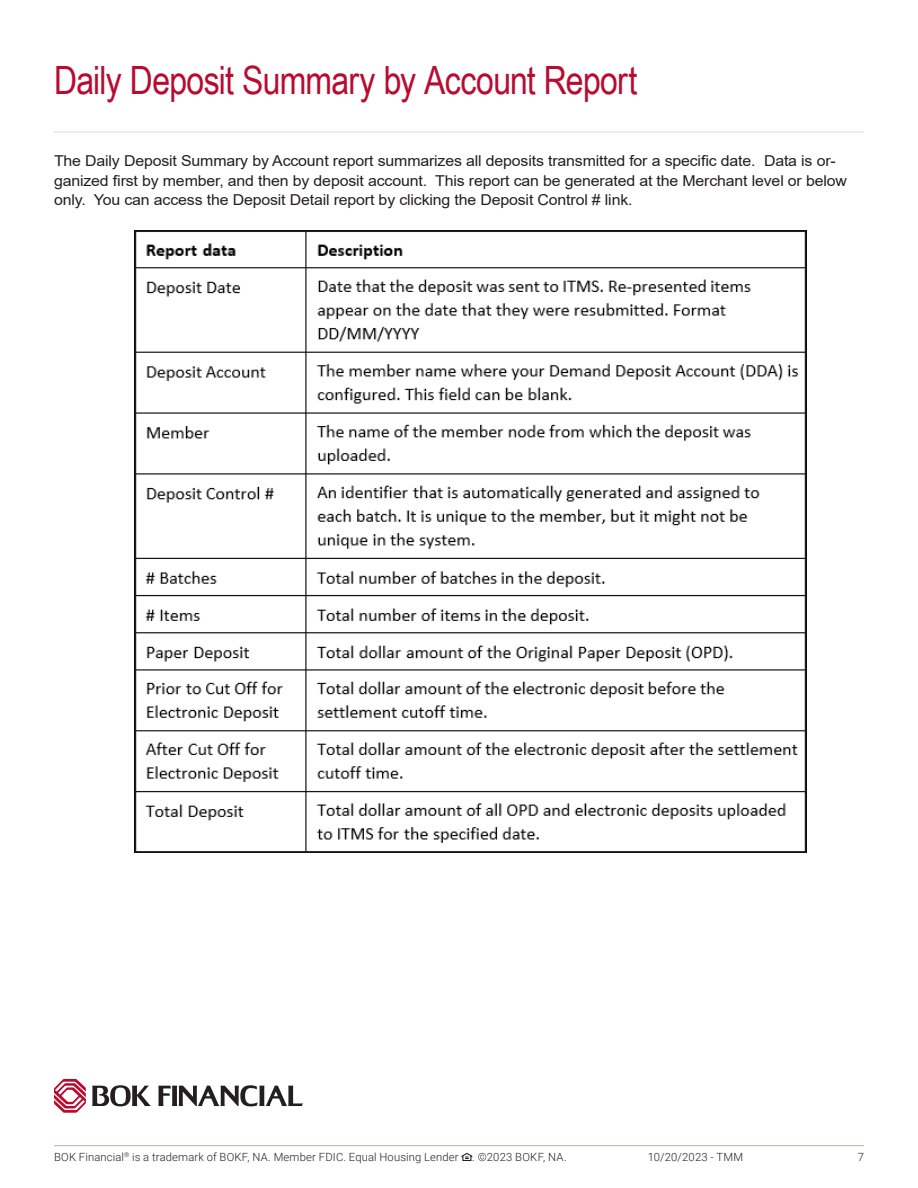
<style>
.page{position:relative;width:918px;height:1188px;background:#fff}
.page>*{position:absolute;margin:0;border:0;box-sizing:border-box;transform-origin:0 0}
.Title_1{font:39px "Arial Narrow";letter-spacing:-.02em;color:#b80b30}
.Standard_Body_Copy{font:15px/19.5px "Arial";letter-spacing:-.01em;color:#231f20;scale:1.06 1}
.t1{font:300 11.25px "Roboto";letter-spacing:.015em;color:#231f20}
</style>
<div class="page">
<img style="left:138px;top:234px;width:665px;height:616px">
<svg style="left:461px;top:1153px;width:11px;height:8px"></svg>
<hr style="left:54px;top:1145px;width:810px;height:1px;background:#beb0a5">
<svg style="left:92px;top:1085px;width:59px;height:21px"></svg>
<svg style="left:54px;top:1079px;width:32px;height:34px"></svg>
<svg style="left:158px;top:1085px;width:145px;height:21px"></svg>
<hr style="left:54px;top:132px;width:810px;height:1px;background:#dedad3">
<p class="Title_1" style="left:54px;top:52px;width:585px">Daily Deposit Summary by Account Report</p>
<p class="Standard_Body_Copy" style="left:54px;top:151px;width:750px">The Daily Deposit Summary by Account report summarizes all deposits transmitted for a specific date. Data is or&shy;ganized first by member, and then by deposit account. This report can be generated at the Merchant level or below only. You can access the Deposit Detail report by clicking the Deposit Control # link.</p>
<p class="t1" style="left:54px;top:1149px;width:514px">BOK Financial<sup>®</sup> is a trademark of BOKF, NA. Member FDIC. Equal Housing Lender . ©2023 BOKF, NA.</p>
<p class="t1" style="left:648px;top:1149px;width:97px">10/20/2023 - TMM</p>
<p class="t1" style="left:858px;top:1149px;width:8px">7</p>
</div>
